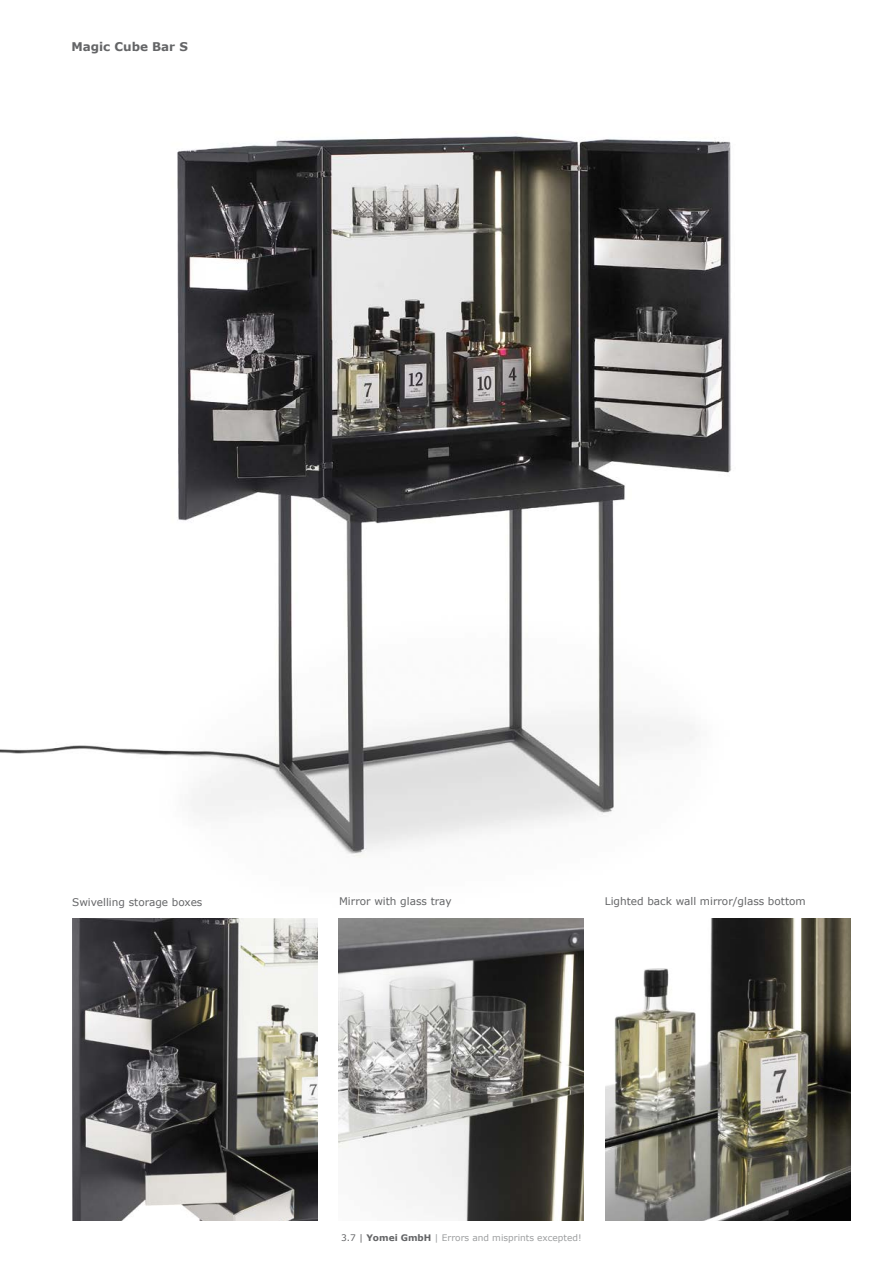
<style>
.page{position:relative;width:893px;height:1263px;background:#fff}
.page>*{position:absolute;margin:0;border:0;box-sizing:border-box;transform-origin:0 0}
.t1{font:700 12px "Verdana";color:#646567}
.t2{font:10.5px "Verdana";color:#646567}
.t3{font:9px "Verdana";color:#9c9e9f}
.s1{color:#646567}
.s2{font-weight:700;color:#646567}
</style>
<div class="page">
<img style="left:0;top:136px;width:732px;height:722px">
<img style="left:72px;top:918px;width:246px;height:302px">
<img style="left:605px;top:918px;width:245px;height:302px">
<img style="left:339px;top:918px;width:245px;height:302px">
<p class="t1" style="left:71px;top:39px;width:118px">Magic Cube Bar S</p>
<p class="t2" style="left:72px;top:895px;width:132px">Swivelling storage boxes</p>
<p class="t2" style="left:339px;top:894px;width:114px">Mirror with glass tray</p>
<p class="t2" style="left:605px;top:894px;width:202px">Lighted back wall mirror/glass bottom</p>
<p class="t3" style="left:341px;top:1231px;width:242px"><span class="s1">3.7 |</span> <span class="s2">Yomei GmbH</span> | Errors and misprints excepted!</p>
</div>
